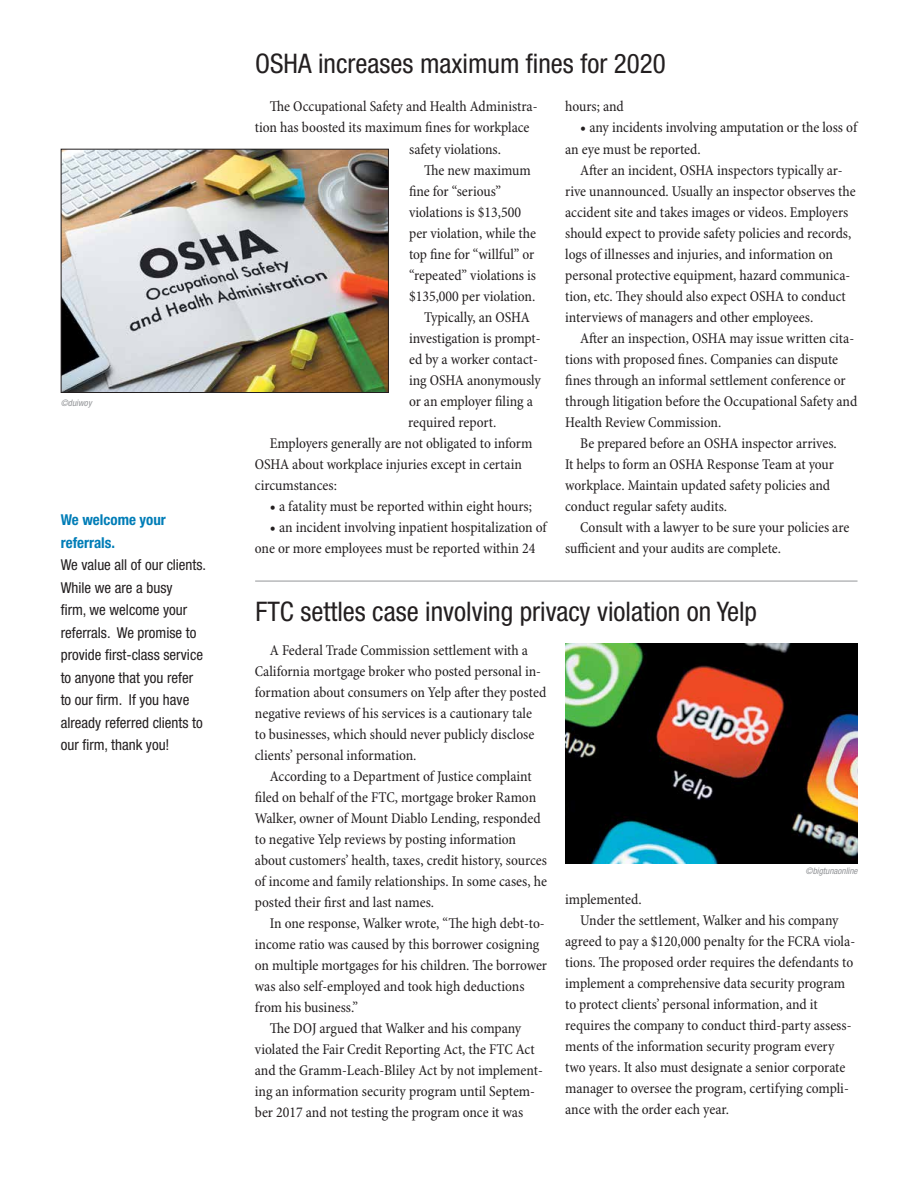
<style>
.page{position:relative;width:918px;height:1188px;background:#fff}
.page>*{position:absolute;margin:0;border:0;box-sizing:border-box;transform-origin:0 0}
.Story_Title_-_small{font:condensed 27px "Helvetica Neue LT Std";color:#231f20}
.Body_Text{font:condensed 15px/21px "Minion Pro";color:#231f20}
.Referrals_blurb{font:condensed 15px/22.5px "Helvetica Neue LT Std";color:#231f20}
.Referrals_blurb-2{font:700 condensed 15px/22.5px "Helvetica Neue LT Std";color:#007db7}
.TOC_-_title_BLUE{font:italic condensed 9px "Helvetica Neue LT Std";color:#939598}
.s1{font-weight:700;font-stretch:normal}
</style>
<div class="page">
<hr style="left:255px;top:581px;width:603px;height:1px;background:#939598">
<img style="left:63px;top:151px;width:324px;height:240px">
<div style="left:61px;top:149px;width:328px;height:244px;border:1px solid #231f20"></div>
<img style="left:565px;top:644px;width:292px;height:220px">
<p class="TOC_-_title_BLUE" style="left:61px;top:398px;width:32px">©duiwoy</p>
<p class="Referrals_blurb-2" style="left:61px;top:508px;width:107px">We welcome your referrals.</p>
<p class="Referrals_blurb" style="left:61px;top:553px;width:147px">We value all of our clients.<br>While we are a busy<br>firm, we welcome your referrals. We promise to provide first-class service to anyone that you refer to our firm. If you have already referred clients to our firm, thank you!</p>
<p class="Story_Title_-_small" style="left:255px;top:48px;width:412px">OSHA increases maximum fines for 2020</p>
<p class="Body_Text" style="left:270px;top:97px;width:269px">The Occupational Safety and Health Administra-</p>
<p class="Body_Text" style="left:255px;top:118px;width:276px">tion has boosted its maximum fines for workplace</p>
<p class="Body_Text" style="left:409px;top:139px;width:94px">safety violations.</p>
<p class="Body_Text" style="left:409px;top:160px;width:129px;text-indent:15px">The new maximum fine for “serious” violations is $13,500 per violation, while the top fine for “willful” or “repeated” violations is $135,000 per violation.</p>
<p class="Body_Text" style="left:408px;top:307px;width:134px;text-indent:16px">Typically, an OSHA investigation is prompt&shy;ed by a worker contact&shy;ing OSHA anonymously or an employer filing a required report.</p>
<p class="Body_Text" style="left:255px;top:434px;width:279px;text-indent:15px">Employers generally are not obligated to inform<br>OSHA about workplace injuries except in certain circumstances:</p>
<p class="Body_Text" style="left:270px;top:497px;width:264px"><span class="s1">•</span> a fatality must be reported within eight hours;</p>
<p class="Body_Text" style="left:255px;top:518px;width:293px;text-indent:15px"><span class="s1">•</span> an incident involving inpatient hospitalization of one or more employees must be reported within 24</p>
<p class="Body_Text" style="left:565px;top:97px;width:60px">hours; and</p>
<p class="Body_Text" style="left:565px;top:118px;width:293px;text-indent:15px"><span class="s1">•</span> any incidents involving amputation or the loss of an eye must be reported.</p>
<p class="Body_Text" style="left:565px;top:160px;width:292px;text-indent:15px">After an incident, OSHA inspectors typically ar&shy;rive unannounced. Usually an inspector observes the accident site and takes images or videos. Employers should expect to provide safety policies and records, logs of illnesses and injuries, and information on personal protective equipment, hazard communica&shy;tion, etc. They should also expect OSHA to conduct interviews of managers and other employees.</p>
<p class="Body_Text" style="left:565px;top:328px;width:294px;text-indent:15px">After an inspection, OSHA may issue written cita&shy;tions with proposed fines. Companies can dispute fines through an informal settlement conference or through litigation before the Occupational Safety and Health Review Commission.</p>
<p class="Body_Text" style="left:565px;top:434px;width:273px;text-indent:15px">Be prepared before an OSHA inspector arrives.<br>It helps to form an OSHA Response Team at your workplace. Maintain updated safety policies and conduct regular safety audits.</p>
<p class="Body_Text" style="left:565px;top:518px;width:286px;text-indent:15px">Consult with a lawyer to be sure your policies are sufficient and your audits are complete.</p>
<p class="Story_Title_-_small" style="left:255px;top:596px;width:503px">FTC settles case involving privacy violation on Yelp</p>
<p class="Body_Text" style="left:255px;top:640px;width:293px;text-indent:15px">A Federal Trade Commission settlement with a California mortgage broker who posted personal in&shy;formation about consumers on Yelp after they posted negative reviews of his services is a cautionary tale to businesses, which should never publicly disclose clients’ personal information.</p>
<p class="Body_Text" style="left:255px;top:766px;width:294px;text-indent:15px">According to a Department of Justice complaint filed on behalf of the FTC, mortgage broker Ramon Walker, owner of Mount Diablo Lending, responded to negative Yelp reviews by posting information about customers’ health, taxes, credit history, sources of income and family relationships. In some cases, he posted their first and last names.</p>
<p class="Body_Text" style="left:255px;top:913px;width:294px;text-indent:15px">In one response, Walker wrote, “The high debt-to&shy;income ratio was caused by this borrower cosigning on multiple mortgages for his children. The borrower was also self-employed and took high deductions from his business.”</p>
<p class="Body_Text" style="left:255px;top:1018px;width:289px;text-indent:15px">The DOJ argued that Walker and his company violated the Fair Credit Reporting Act, the FTC Act and the Gramm-Leach-Bliley Act by not implement&shy;ing an information security program until Septem&shy;ber 2017 and not testing the program once it was</p>
<p class="TOC_-_title_BLUE" style="left:805px;top:865px;width:54px">©bigtunaonline</p>
<p class="Body_Text" style="left:565px;top:889px;width:78px">implemented.</p>
<p class="Body_Text" style="left:565px;top:910px;width:291px;text-indent:15px">Under the settlement, Walker and his company agreed to pay a $120,000 penalty for the FCRA viola&shy;tions. The proposed order requires the defendants to implement a comprehensive data security program to protect clients’ personal information, and it requires the company to conduct third-party assess&shy;ments of the information security program every two years. It also must designate a senior corporate manager to oversee the program, certifying compli&shy;ance with the order each year.</p>
</div>
